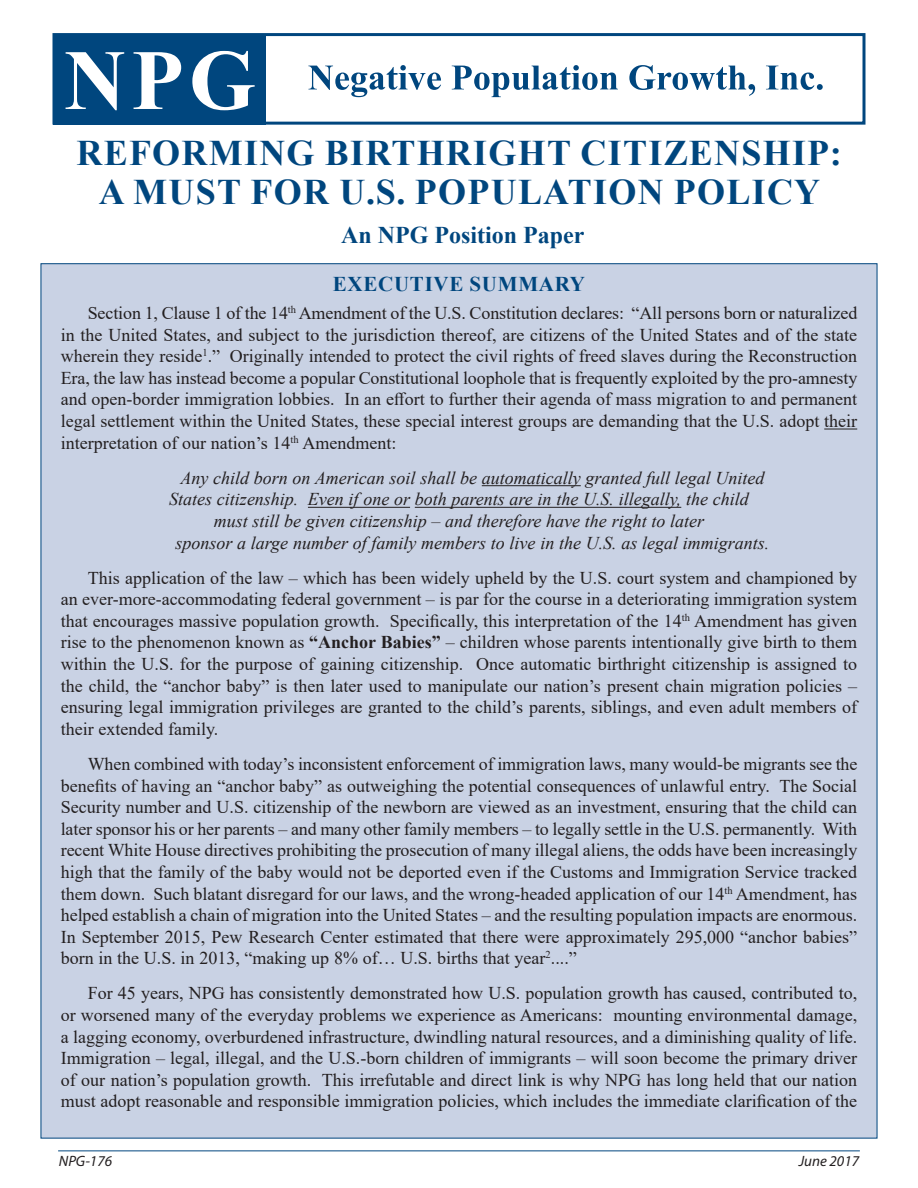
<style>
.page{position:relative;width:918px;height:1188px;background:#fff}
.page>*{position:absolute;margin:0;border:0;box-sizing:border-box;transform-origin:0 0}
.t1{font:700 36px "Times New Roman";letter-spacing:.035em;color:#00467e}
.t2{font:700 24px "Times New Roman";color:#00467e}
.t3{font:700 21px "Times New Roman";letter-spacing:.035em;color:#00467e}
.Body_Text{font:18px/21.6px "Times New Roman";color:#231f20;text-align:justify}
.Body_Text-2{font:italic 18px "Times New Roman";color:#231f20}
.t4{font:italic 15px "Myriad Pro";color:#231f20}
.s1{font-weight:700}
</style>
<div class="page">
<div style="left:41px;top:264px;width:836px;height:874px;background:#c9d2e4"></div>
<hr style="left:58px;top:1150px;width:802px;height:1px;background:#00467e">
<div style="left:52px;top:33px;width:814px;height:92px;border:3px solid #00467e"></div>
<div style="left:53px;top:34px;width:213px;height:90px;background:#00467e"></div>
<svg style="left:66px;top:52px;width:58px;height:58px"></svg>
<svg style="left:134px;top:52px;width:47px;height:57px"></svg>
<svg style="left:192px;top:51px;width:63px;height:59px"></svg>
<svg style="left:308px;top:65px;width:133px;height:32px"></svg>
<svg style="left:452px;top:65px;width:166px;height:32px"></svg>
<svg style="left:629px;top:65px;width:126px;height:31px"></svg>
<svg style="left:766px;top:66px;width:57px;height:24px"></svg>
<hr style="left:824px;top:429px;width:33px;height:1px;background:#231f20">
<hr style="left:482px;top:485px;width:99px;height:1px;background:#231f20">
<hr style="left:308px;top:507px;width:102px;height:1px;background:#231f20">
<hr style="left:415px;top:507px;width:266px;height:1px;background:#231f20">
<p class="t1" style="left:77px;top:127px;width:767px">REFORMING BIRTHRIGHT CITIZENSHIP:</p>
<p class="t1" style="left:99px;top:166px;width:723px">A MUST FOR U.S. POPULATION POLICY</p>
<p class="t2" style="left:341px;top:217px;width:245px">An NPG Position Paper</p>
<p class="t3" style="left:333px;top:269px;width:254px">EXECUTIVE SUMMARY</p>
<p class="Body_Text" style="left:61px;top:302px;width:798px;text-indent:27px">Section 1, Clause 1 of the 14<sup>th</sup> Amendment of the U.S. Constitution declares: “All persons born or naturalized in the United States, and subject to the jurisdiction thereof, are citizens of the United States and of the state wherein they reside<sup>1</sup>.” Originally intended to protect the civil rights of freed slaves during the Reconstruction Era, the law has instead become a popular Constitutional loophole that is frequently exploited by the pro-amnesty and open-border immigration lobbies. In an effort to further their agenda of mass migration to and permanent legal settlement within the United States, these special interest groups are demanding that the U.S. adopt their interpretation of our nation’s 14<sup>th</sup> Amendment:</p>
<p class="Body_Text-2" style="left:180px;top:465px;width:586px">Any child born on American soil shall be automatically granted full legal United</p>
<p class="Body_Text-2" style="left:169px;top:487px;width:581px">States citizenship. Even if one or both parents are in the U.S. illegally, the child</p>
<p class="Body_Text-2" style="left:214px;top:509px;width:492px">must still be given citizenship – and therefore have the right to later</p>
<p class="Body_Text-2" style="left:176px;top:530px;width:595px">sponsor a large number of family members to live in the U.S. as legal immigrants.</p>
<p class="Body_Text" style="left:61px;top:566px;width:798px;text-indent:27px">This application of the law – which has been widely upheld by the U.S. court system and championed by an ever-more-accommodating federal government – is par for the course in a deteriorating immigration system that encourages massive population growth. Specifically, this interpretation of the 14<sup>th</sup> Amendment has given rise to the phenomenon known as <span class="s1">“Anchor Babies”</span> – children whose parents intentionally give birth to them within the U.S. for the purpose of gaining citizenship. Once automatic birthright citizenship is assigned to the child, the “anchor baby” is then later used to manipulate our nation’s present chain migration policies – ensuring legal immigration privileges are granted to the child’s parents, siblings, and even adult members of their extended family.</p>
<p class="Body_Text" style="left:61px;top:753px;width:798px;text-indent:27px">When combined with today’s inconsistent enforcement of immigration laws, many would-be migrants see the benefits of having an “anchor baby” as outweighing the potential consequences of unlawful entry. The Social Security number and U.S. citizenship of the newborn are viewed as an investment, ensuring that the child can later sponsor his or her parents – and many other family members – to legally settle in the U.S. permanently. With recent White House directives prohibiting the prosecution of many illegal aliens, the odds have been increasingly high that the family of the baby would not be deported even if the Customs and Immigration Service tracked them down. Such blatant disregard for our laws, and the wrong-headed application of our 14<sup>th</sup> Amendment, has helped establish a chain of migration into the United States – and the resulting population impacts are enormous.<br>In September 2015, Pew Research Center estimated that there were approximately 295,000 “anchor babies” born in the U.S. in 2013, “making up 8% of… U.S. births that year<sup>2</sup>....”</p>
<p class="Body_Text" style="left:61px;top:982px;width:798px;text-indent:27px">For 45 years, NPG has consistently demonstrated how U.S. population growth has caused, contributed to, or worsened many of the everyday problems we experience as Americans: mounting environmental damage, a lagging economy, overburdened infrastructure, dwindling natural resources, and a diminishing quality of life.<br>Immigration – legal, illegal, and the U.S.-born children of immigrants – will soon become the primary driver of our nation’s population growth. This irrefutable and direct link is why NPG has long held that our nation must adopt reasonable and responsible immigration policies, which includes the immediate clarification of the</p>
<p class="t4" style="left:59px;top:1151px;width:55px">NPG-176</p>
<p class="t4" style="left:799px;top:1151px;width:62px">June 2017</p>
</div>
